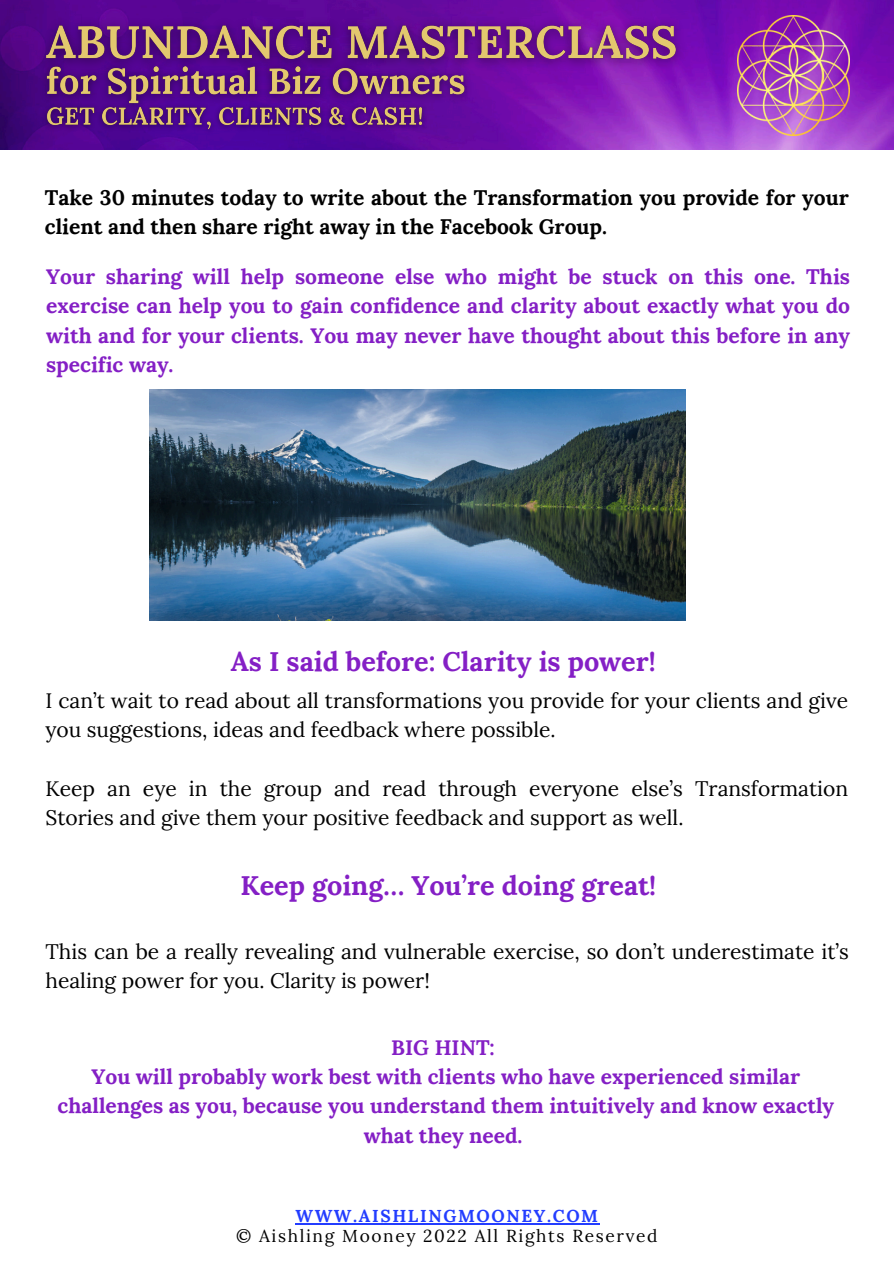
<style>
.page{position:relative;width:894px;height:1264px;background:#fff}
.page>*{position:absolute;margin:0;border:0;box-sizing:border-box;transform-origin:0 0}
.t1{font:700 27px "Lora";color:#841fc5}
.t2{font:700 21px/29.2px "Lora";color:#841fc5;text-align:justify}
.t3{font:21px/29.2px "Lora";color:#000}
.t4{font:700 21px/29.2px "Lora";color:#000}
.t5{font:17.4px "Lora";letter-spacing:.095em;color:#000}
.t6{font:700 17.4px "Lora";letter-spacing:.095em;color:#233dff}
</style>
<div class="page">
<img style="left:0;top:0;width:893px;height:149px">
<img style="left:149px;top:389px;width:536px;height:231px">
<hr style="left:295px;top:1222px;width:304px;height:2px;background:#233dff">
<img style="left:30px;top:10px;width:662px;height:67px">
<img style="left:33px;top:54px;width:445px;height:64px">
<img style="left:37px;top:98px;width:395px;height:41px">
<img style="left:737px;top:15px;width:112px;height:121px">
<p class="t4" style="left:45px;top:183px;width:805px">Take 30 minutes today to write about the Transformation you provide for your client and then share right away in the Facebook Group.</p>
<h3 class="t2" style="left:46px;top:262px;width:805px">Your sharing will help someone else who might be stuck on this one. This exercise can help you to gain confidence and clarity about exactly what you do with and for your clients. You may never have thought about this before in any specific way.</h3>
<h6 class="t1" style="left:231px;top:643px;width:426px">As I said before: Clarity is power!</h6>
<h6 class="t3" style="left:45px;top:685px;width:804px">I can’t wait to read about all transformations you provide for your clients and give you suggestions, ideas and feedback where possible.</h6>
<h3 class="t3" style="left:45px;top:773px;width:804px">Keep an eye in the group and read through everyone else’s Transformation<br>Stories and give them your positive feedback and support as well.</h3>
<h6 class="t1" style="left:240px;top:867px;width:417px">Keep going… You’re doing great!</h6>
<h5 class="t3" style="left:45px;top:936px;width:804px">This can be a really revealing and vulnerable exercise, so don’t underestimate it’s healing power for you. Clarity is power!</h5>
<p class="t2" style="left:57px;top:1032px;width:778px;text-align:center">BIG HINT:<br>You will probably work best with clients who have experienced similar challenges as you, because you understand them intuitively and know exactly what they need.</p>
<h5 class="t6" style="left:295px;top:1204px;width:304px">WWW.AISHLINGMOONEY.COM</h5>
<h5 class="t5" style="left:236px;top:1224px;width:422px">© Aishling Mooney 2022 All Rights Reserved</h5>
</div>
